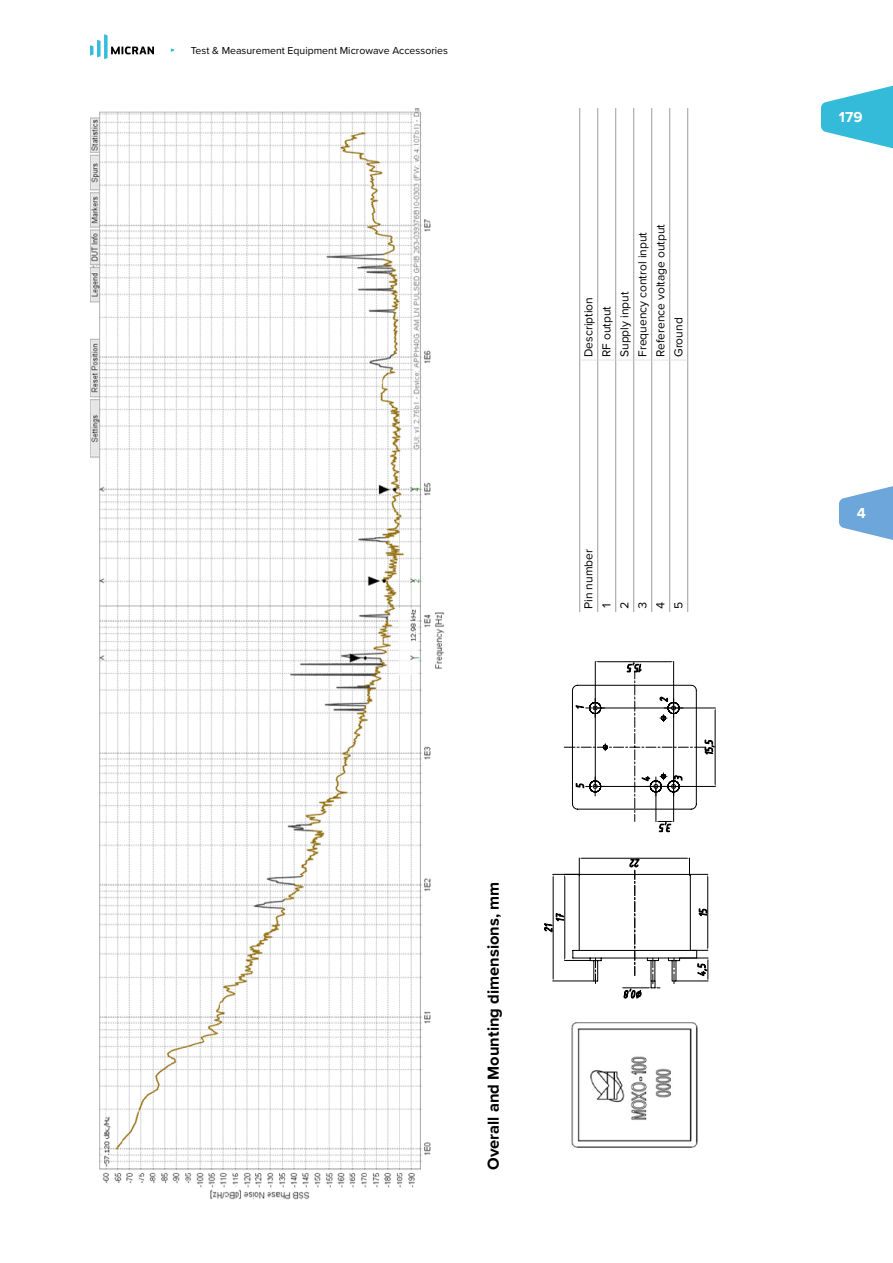
<style>
.page{position:relative;width:893px;height:1263px;background:#fff}
.page>*{position:absolute;margin:0;border:0;box-sizing:border-box;transform-origin:0 0}
.Header_4{font:700 16.5px "Proxima Nova";color:#000}
.t1{font:700 15px "Proxima Nova";color:#fff}
.Table{font:12px "Proxima Nova";color:#000}
.t2{font:10.5px "Proxima Nova";color:#000}
</style>
<div class="page">
<img style="left:90px;top:108px;width:355px;height:1092px">
<hr style="left:579px;top:360px;width:1px;height:252px;background:#9d9d9c">
<hr style="left:597px;top:360px;width:1px;height:252px;background:#9d9d9c">
<hr style="left:615px;top:360px;width:1px;height:252px;background:#9d9d9c">
<hr style="left:633px;top:360px;width:1px;height:252px;background:#9d9d9c">
<hr style="left:651px;top:360px;width:1px;height:252px;background:#9d9d9c">
<hr style="left:669px;top:360px;width:1px;height:252px;background:#9d9d9c">
<hr style="left:687px;top:360px;width:1px;height:252px;background:#9d9d9c">
<hr style="left:579px;top:108px;width:1px;height:252px;background:#9d9d9c">
<hr style="left:597px;top:108px;width:1px;height:252px;background:#9d9d9c">
<hr style="left:615px;top:108px;width:1px;height:252px;background:#9d9d9c">
<hr style="left:633px;top:108px;width:1px;height:252px;background:#9d9d9c">
<hr style="left:651px;top:108px;width:1px;height:252px;background:#9d9d9c">
<hr style="left:669px;top:108px;width:1px;height:252px;background:#9d9d9c">
<hr style="left:687px;top:108px;width:1px;height:252px;background:#9d9d9c">
<svg style="left:580px;top:360px;width:107px;height:1px"></svg>
<img style="left:571px;top:1022px;width:127px;height:126px">
<svg style="left:564px;top:661px;width:152px;height:171px"></svg>
<svg style="left:544px;top:858px;width:165px;height:140px"></svg>
<svg style="left:821px;top:85px;width:72px;height:64px"></svg>
<svg style="left:90px;top:34px;width:64px;height:25px"></svg>
<svg style="left:839px;top:486px;width:54px;height:54px"></svg>
<div style="left:857px;top:504px;width:36px;height:18px;background:#6ca6db"></div>
<p class="t2" style="left:191px;top:44px;width:259px">Test &amp; Measurement Equipment Microwave Accessories</p>
<p class="Table" style="left:653px;top:357px;width:135px;rotate:-90deg">Reference voltage output</p>
<p class="Table" style="left:635px;top:357px;width:127px;rotate:-90deg">Frequency control input</p>
<p class="Table" style="left:617px;top:357px;width:67px;rotate:-90deg">Supply input</p>
<p class="Table" style="left:581px;top:357px;width:61px;rotate:-90deg">Description</p>
<p class="Table" style="left:599px;top:357px;width:53px;rotate:-90deg">RF output</p>
<p class="Table" style="left:671px;top:357px;width:41px;rotate:-90deg">Ground</p>
<p class="Table" style="left:581px;top:609px;width:61px;rotate:-90deg">Pin number</p>
<p class="Table" style="left:599px;top:609px;width:9px;rotate:-90deg">1</p>
<p class="Table" style="left:617px;top:609px;width:9px;rotate:-90deg">2</p>
<p class="Table" style="left:635px;top:609px;width:9px;rotate:-90deg">3</p>
<p class="Table" style="left:653px;top:609px;width:9px;rotate:-90deg">4</p>
<p class="Table" style="left:671px;top:609px;width:9px;rotate:-90deg">5</p>
<p class="Header_4" style="left:484px;top:1170px;width:290px;rotate:-90deg">Overall and Mounting dimensions, mm</p>
<p class="t1" style="left:839px;top:108px;width:25px">179</p>
<p class="t1" style="left:857px;top:504px;width:10px">4</p>
</div>
